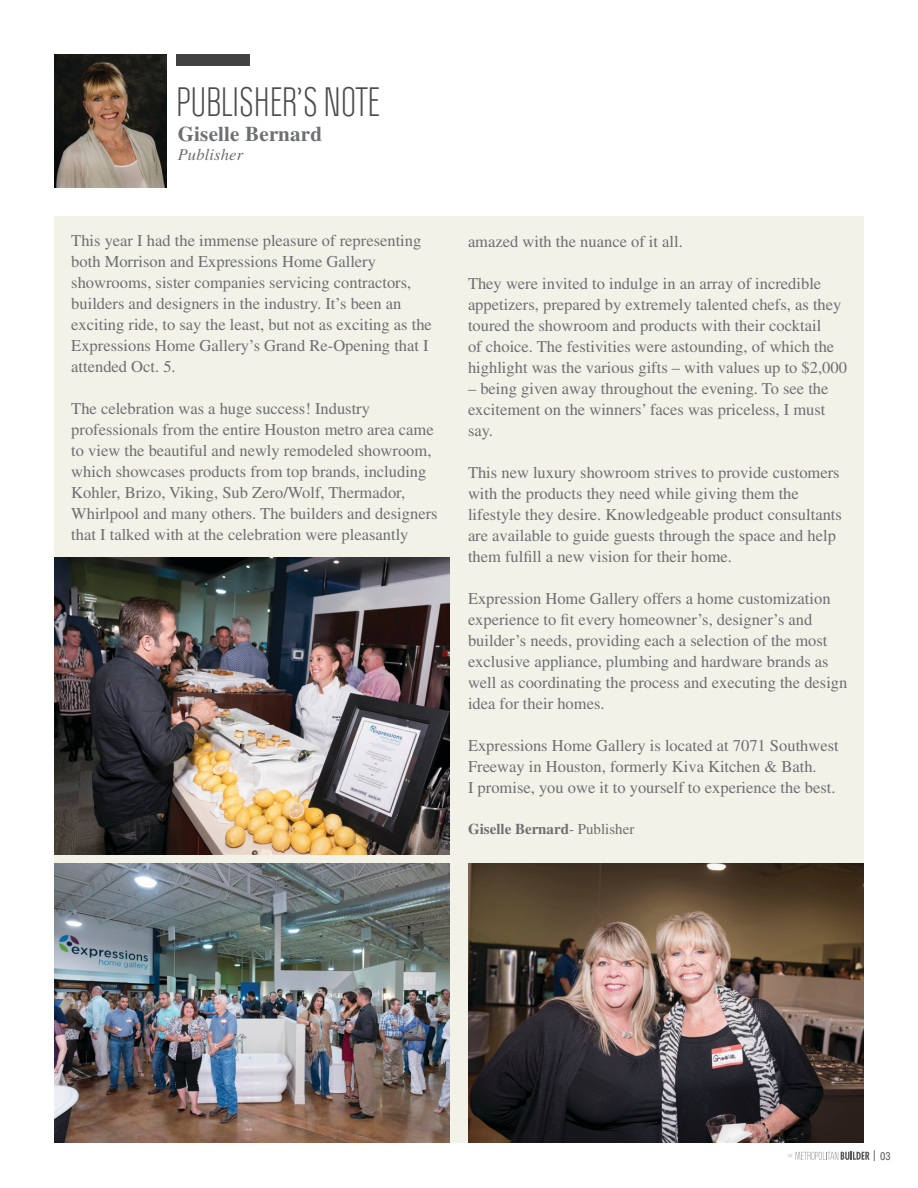
<style>
.page{position:relative;width:918px;height:1188px;background:#fff}
.page>*{position:absolute;margin:0;border:0;box-sizing:border-box;transform-origin:0 0}
.t1{font:36px "Politica";color:#4d4d4f}
.t2{font:700 21px "Times";letter-spacing:.01em;color:#6d6f71}
.t3{font:16.5px/21px "Times";color:#6d6f71}
.t4{font:italic 16.5px "Times";letter-spacing:.01em;color:#6d6f71}
.t5{font:700 15px "Times";color:#6d6f71}
.t6{font:condensed 10.5px "Helvetica";color:#4d4d4f}
.s1{font-weight:400}
</style>
<div class="page">
<svg style="left:788px;top:1150px;width:87px;height:11px"></svg>
<div style="left:54px;top:216px;width:810px;height:927px;background:#f3f2e9"></div>
<div style="left:176px;top:54px;width:73px;height:11px;background:#414142"></div>
<img style="left:54px;top:54px;width:112px;height:134px">
<img style="left:468px;top:864px;width:396px;height:279px">
<img style="left:54px;top:864px;width:396px;height:279px">
<img style="left:54px;top:557px;width:396px;height:298px">
<h1 class="t1" style="left:176px;top:79px;width:205px">PUBLISHER’S NOTE</h1>
<p class="t2" style="left:178px;top:121px;width:146px">Giselle Bernard</p>
<p class="t4" style="left:178px;top:146px;width:67px">Publisher</p>
<p class="t3" style="left:71px;top:230px;width:362px">This year I had the immense pleasure of representing both Morrison and Expressions Home Gallery showrooms, sister companies servicing contractors, builders and designers in the industry. It’s been an exciting ride, to say the least, but not as exciting as the Expressions Home Gallery’s Grand Re-Opening that I attended Oct. 5.</p>
<p class="t3" style="left:71px;top:398px;width:368px">The celebration was a huge success! Industry professionals from the entire Houston metro area came to view the beautiful and newly remodeled showroom, which showcases products from top brands, including Kohler, Brizo, Viking, Sub Zero/Wolf, Thermador, Whirlpool and many others. The builders and designers that I talked with at the celebration were pleasantly</p>
<p class="t3" style="left:468px;top:231px;width:216px">amazed with the nuance of it all.</p>
<p class="t3" style="left:468px;top:273px;width:381px">They were invited to indulge in an array of incredible appetizers, prepared by extremely talented chefs, as they toured the showroom and products with their cocktail<br>of choice. The festivities were astounding, of which the highlight was the various gifts – with values up to $2,000</p>
<p class="t3" style="left:468px;top:378px;width:362px">– being given away throughout the evening. To see the excitement on the winners’ faces was priceless, I must say.</p>
<p class="t3" style="left:468px;top:462px;width:375px">This new luxury showroom strives to provide customers with the products they need while giving them the lifestyle they desire. Knowledgeable product consultants are available to guide guests through the space and help them fulfill a new vision for their home.</p>
<p class="t3" style="left:468px;top:588px;width:381px">Expression Home Gallery offers a home customization experience to fit every homeowner’s, designer’s and builder’s needs, providing each a selection of the most exclusive appliance, plumbing and hardware brands as well as coordinating the process and executing the design idea for their homes.</p>
<p class="t3" style="left:468px;top:735px;width:372px">Expressions Home Gallery is located at 7071 Southwest<br>Freeway in Houston, formerly Kiva Kitchen &amp; Bath.<br>I promise, you owe it to yourself to experience the best.</p>
<p class="t5" style="left:468px;top:820px;width:168px">Giselle Bernard<span class="s1">- Publisher</span></p>
<p class="t6" style="left:880px;top:1149px;width:12px">03</p>
</div>
